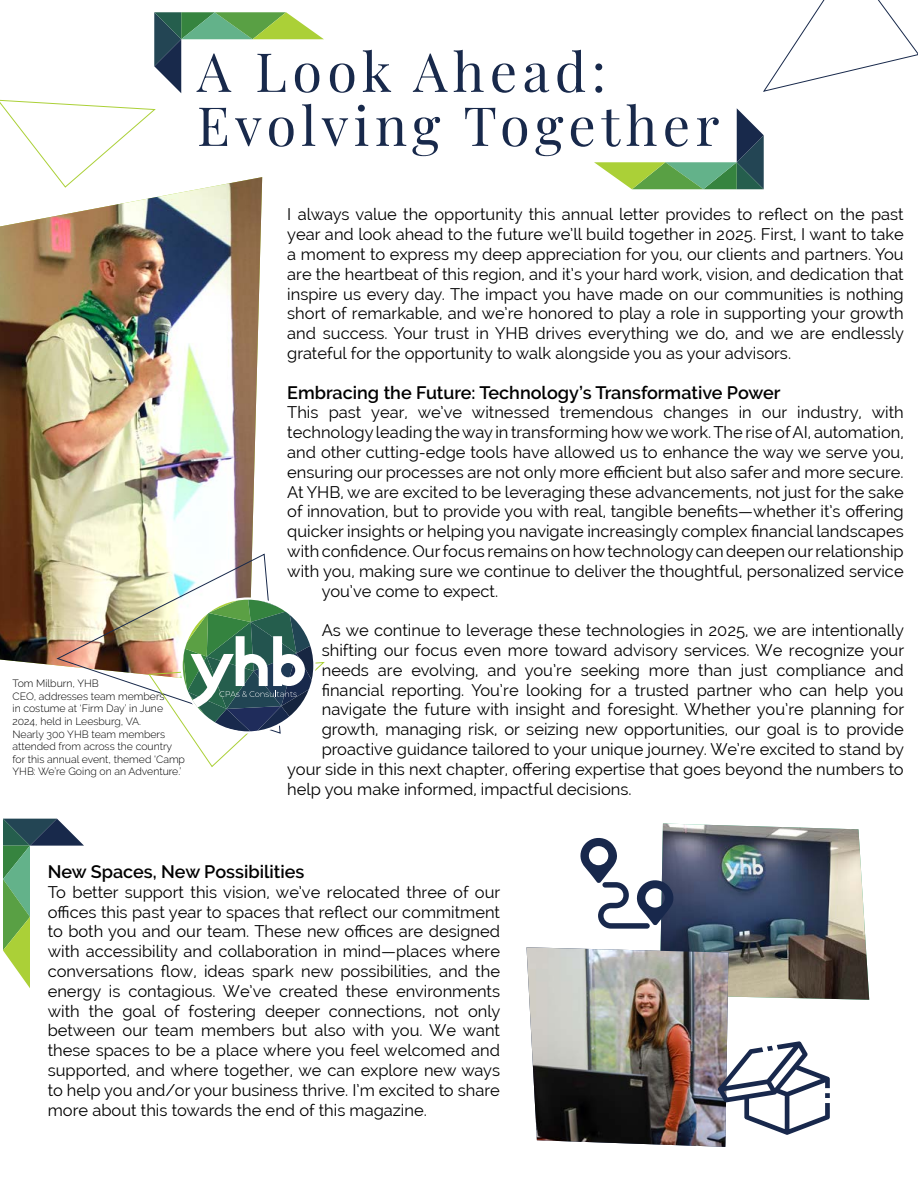
<style>
.page{position:relative;width:918px;height:1188px;background:#fff}
.page>*{position:absolute;margin:0;border:0;box-sizing:border-box;transform-origin:0 0}
.t1{font:54px/54px "Playfair Display";letter-spacing:.1em;color:#18294b}
.t2{font:600 18px "Raleway";color:#000}
.t3{font:16.5px/19.8px "Raleway";color:#000;text-align:justify}
.t4{font:300 10.5px/12.6px "Raleway";color:#000}
</style>
<div class="page">
<img style="left:0;top:177px;width:262px;height:489px">
<svg style="left:3px;top:819px;width:81px;height:169px"></svg>
<svg style="left:594px;top:108px;width:170px;height:81px"></svg>
<svg style="left:154px;top:12px;width:170px;height:81px"></svg>
<svg style="left:57px;top:554px;width:268px;height:213px"></svg>
<img style="left:527px;top:824px;width:342px;height:323px">
<svg style="left:763px;top:0;width:155px;height:92px"></svg>
<svg style="left:0;top:100px;width:155px;height:88px"></svg>
<h1 class="t1" style="left:197px;top:40px;width:524px">A Look Ahead:<br>Evolving Together</h1>
<p class="t4" style="left:13px;top:677px;width:174px">Tom Milburn, YHB<br>CEO, addresses team members<br>in costume at ‘Firm Day’ in June<br>2024, held in Leesburg, VA.<br>Nearly 300 YHB team members attended from across the country for this annual event, themed ‘Camp<br>YHB: We’re Going on an Adventure.’</p>
<p class="t3" style="left:287px;top:205px;width:618px">I always value the opportunity this annual letter provides to reflect on the past year and look ahead to the future we’ll build together in 2025. First, I want to take a moment to express my deep appreciation for you, our clients and partners. You are the heartbeat of this region, and it’s your hard work, vision, and dedication that inspire us every day. The impact you have made on our communities is nothing short of remarkable, and we’re honored to play a role in supporting your growth and success. Your trust in YHB drives everything we do, and we are endlessly grateful for the opportunity to walk alongside you as your advisors.</p>
<p class="t2" style="left:287px;top:382px;width:495px">Embracing the Future: Technology’s Transformative Power</p>
<p class="t3" style="left:287px;top:403px;width:618px">This past year, we’ve witnessed tremendous changes in our industry, with</p>
<p class="t3" style="left:287px;top:423px;width:618px">technology leading the way in transforming how we work. The rise of AI, automation,</p>
<p class="t3" style="left:287px;top:442px;width:618px">and other cutting-edge tools have allowed us to enhance the way we serve you,</p>
<p class="t3" style="left:287px;top:462px;width:618px">ensuring our processes are not only more efficient but also safer and more secure.</p>
<p class="t3" style="left:287px;top:482px;width:618px">At YHB, we are excited to be leveraging these advancements, not just for the sake</p>
<p class="t3" style="left:287px;top:502px;width:618px">of innovation, but to provide you with real, tangible benefits—whether it’s offering</p>
<p class="t3" style="left:287px;top:522px;width:618px">quicker insights or helping you navigate increasingly complex financial landscapes</p>
<p class="t3" style="left:287px;top:541px;width:618px">with confidence. Our focus remains on how technology can deepen our relationship</p>
<p class="t3" style="left:287px;top:561px;width:618px">with you, making sure we continue to deliver the thoughtful, personalized service</p>
<p class="t3" style="left:322px;top:581px;width:178px">you’ve come to expect.</p>
<p class="t3" style="left:322px;top:621px;width:584px">As we continue to leverage these technologies in 2025, we are intentionally</p>
<p class="t3" style="left:322px;top:640px;width:584px">shifting our focus even more toward advisory services. We recognize your</p>
<p class="t3" style="left:322px;top:660px;width:583px">needs are evolving, and you’re seeking more than just compliance and</p>
<p class="t3" style="left:322px;top:680px;width:583px">financial reporting. You’re looking for a trusted partner who can help you</p>
<p class="t3" style="left:322px;top:700px;width:584px">navigate the future with insight and foresight. Whether you’re planning for</p>
<p class="t3" style="left:322px;top:720px;width:583px">growth, managing risk, or seizing new opportunities, our goal is to provide</p>
<p class="t3" style="left:322px;top:739px;width:584px">proactive guidance tailored to your unique journey. We’re excited to stand by</p>
<p class="t3" style="left:287px;top:759px;width:618px">your side in this next chapter, offering expertise that goes beyond the numbers to</p>
<p class="t3" style="left:287px;top:779px;width:346px">help you make informed, impactful decisions.</p>
<p class="t2" style="left:48px;top:861px;width:258px">New Spaces, New Possibilities</p>
<p class="t3" style="left:48px;top:882px;width:454px">To better support this vision, we’ve relocated three of our offices this past year to spaces that reflect our commitment to both you and our team. These new offices are designed with accessibility and collaboration in mind—places where conversations flow, ideas spark new possibilities, and the energy is contagious. We’ve created these environments with the goal of fostering deeper connections, not only between our team members but also with you. We want these spaces to be a place where you feel welcomed and supported, and where together, we can explore new ways to help you and/or your business thrive. I’m excited to share more about this towards the end of this magazine.</p>
</div>
